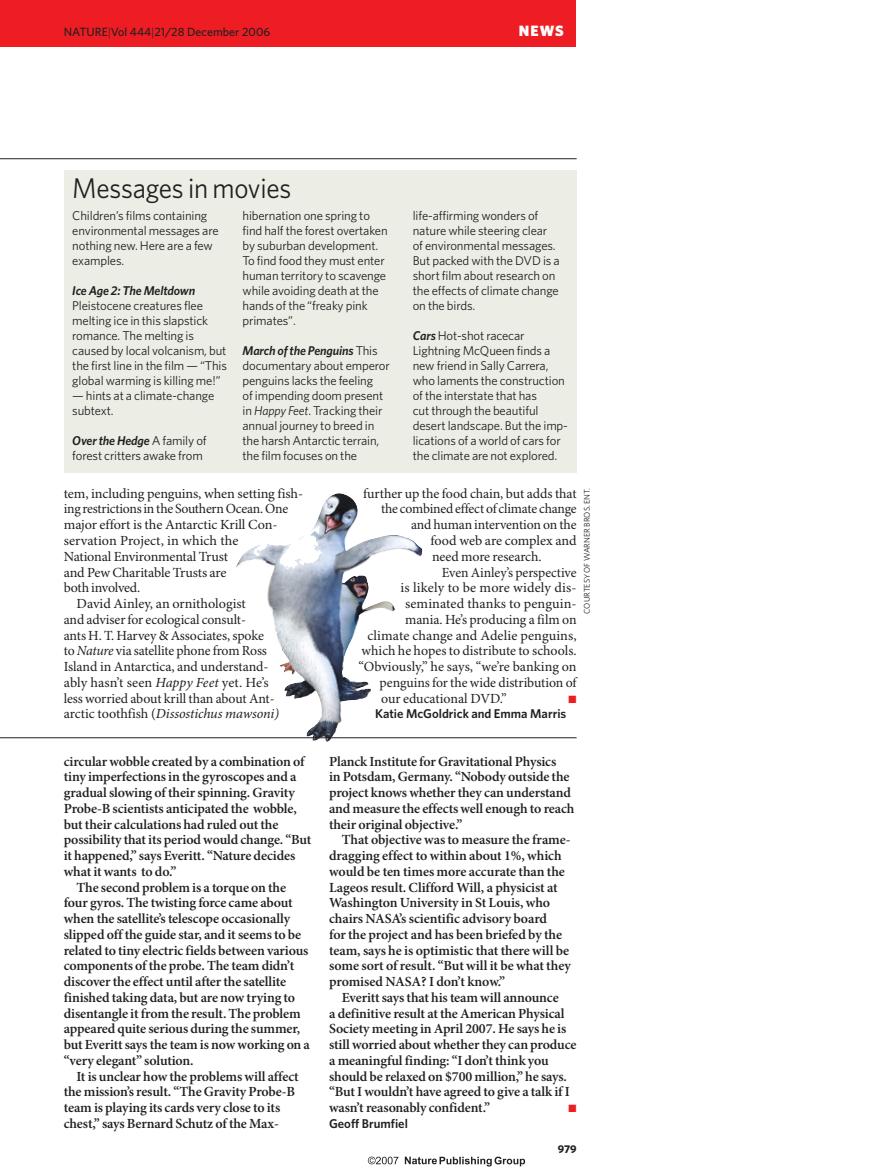
<style>
.page{position:relative;width:893px;height:1174px;background:#fff}
.page>*{position:absolute;margin:0;border:0;box-sizing:border-box;transform-origin:0 0}
.t1{font:28.5px "Whitney";letter-spacing:-.01em;color:#231f20;scale:.95 1}
.t2{font:900 15px "Whitney";color:#fff}
.t3{font:600 13.95px/15.8px "Minion Pro";letter-spacing:-.01em;color:#231f20}
.t4{font:13.95px "Minion Pro";letter-spacing:-.005em;color:#231f20}
.t5{font:italic 13.95px "Minion Pro";letter-spacing:-.01em;color:#231f20}
.t6{font:12.75px/15px "Whitney";letter-spacing:-.01em;color:#231f20}
.t7{font:600 12.75px "Whitney";color:#231f20}
.t8{font:italic 600 12.75px "Whitney";letter-spacing:-.01em;color:#231f20}
.t9{font:500 12px "Whitney";color:#231f20}
.t10{font:700 11.25px "Whitney";color:#231f20}
.t11{font:10.5px "Zapf Dingbats";color:#ee1d23}
.t12{font:8.25px "Whitney";color:#231f20}
.s1{font-weight:300}
.s2{font-weight:600;font-style:italic}
.s3{font-style:italic}
.s4{font-style:normal}
</style>
<div class="page">
<img style="left:283px;top:534px;width:45px;height:208px">
<img style="left:236px;top:544px;width:47px;height:123px">
<div style="left:64px;top:170px;width:513px;height:302px;background:#eceee6"></div>
<div style="left:0;top:0;width:893px;height:47px;background:#ee1d23"></div>
<hr style="left:0;top:158px;width:577px;height:1px;background:#231f20">
<div style="left:577px;top:0;width:316px;height:56px;background:#fff"></div>
<hr style="left:0;top:737px;width:577px;height:1px;background:#231f20">
<svg style="left:405px;top:1156px;width:120px;height:10px"></svg>
<svg style="left:368px;top:1156px;width:30px;height:8px"></svg>
<p class="t9" style="left:64px;top:27px;width:208px">NATURE<span class="s1">|</span>Vol 444<span class="s1">|</span>21/28 December 2006</p>
<p class="t2" style="left:519px;top:25px;width:47px">NEWS</p>
<h1 class="t1" style="left:72px;top:178px;width:232px">Messages in movies</h1>
<p class="t6" style="left:72px;top:209px;width:148px">Children’s films containing environmental messages are nothing new. Here are a few examples.</p>
<p class="t8" style="left:72px;top:285px;width:124px">Ice Age 2: The Meltdown</p>
<p class="t6" style="left:72px;top:299px;width:156px">Pleistocene creatures flee melting ice in this slapstick romance. The melting is caused by local volcanism, but the first line in the film — “This global warming is killing me!”</p>
<p class="t6" style="left:72px;top:389px;width:144px">— hints at a climate-change subtext.</p>
<p class="t6" style="left:72px;top:434px;width:136px"><span class="s2">Over the Hedge</span> A family of forest critters awake from</p>
<p class="t6" style="left:243px;top:209px;width:147px">hibernation one spring to find half the forest overtaken by suburban development.<br>To find food they must enter human territory to scavenge while avoiding death at the hands of the “freaky pink primates”.</p>
<p class="t6" style="left:243px;top:344px;width:149px"><span class="s2">March of the Penguins</span> This documentary about emperor penguins lacks the feeling<br>of impending doom present in <span class="s3">Happy Feet</span>. Tracking their annual journey to breed in the harsh Antarctic terrain, the film focuses on the</p>
<p class="t6" style="left:413px;top:209px;width:149px">life-affirming wonders of nature while steering clear of environmental messages.<br>But packed with the DVD is a short film about research on the effects of climate change on the birds.</p>
<p class="t6" style="left:413px;top:329px;width:157px"><span class="s2">Cars</span> Hot-shot racecar<br>Lightning McQueen finds a new friend in Sally Carrera, who laments the construction of the interstate that has<br>cut through the beautiful desert landscape. But the imp&shy;lications of a world of cars for the climate are not explored.</p>
<p class="t4" style="left:64px;top:488px;width:241px">tem, including penguins, when setting fish-</p>
<p class="t4" style="left:64px;top:503px;width:226px">ing restrictions in the Southern Ocean. One</p>
<p class="t4" style="left:64px;top:519px;width:215px">major effort is the Antarctic Krill Con-</p>
<p class="t4" style="left:64px;top:535px;width:176px">servation Project, in which the</p>
<p class="t4" style="left:64px;top:551px;width:166px">National Environmental Trust</p>
<p class="t4" style="left:64px;top:566px;width:164px">and Pew Charitable Trusts are</p>
<p class="t4" style="left:64px;top:582px;width:78px">both involved.</p>
<p class="t4" style="left:77px;top:598px;width:171px">David Ainley, an ornithologist</p>
<p class="t4" style="left:64px;top:614px;width:184px">and adviser for ecological consult-</p>
<p class="t4" style="left:64px;top:629px;width:202px">ants H. T. Harvey &amp; Associates, spoke</p>
<p class="t4" style="left:64px;top:645px;width:205px">to <span class="s3">Nature</span> via satellite phone from Ross</p>
<p class="t4" style="left:64px;top:661px;width:206px">Island in Antarctica, and understand-</p>
<p class="t4" style="left:64px;top:677px;width:206px">ably hasn’t seen <span class="s3">Happy Feet</span> yet. He’s</p>
<p class="t4" style="left:64px;top:692px;width:212px">less worried about krill than about Ant-</p>
<p class="t5" style="left:64px;top:708px;width:217px"><span class="s4">arctic toothfish (</span>Dissostichus mawsoni)</p>
<p class="t3" style="left:64px;top:754px;width:242px">circular wobble created by a combination of</p>
<p class="t3" style="left:64px;top:770px;width:234px">tiny imperfections in the gyroscopes and a</p>
<p class="t3" style="left:64px;top:786px;width:232px">gradual slowing of their spinning. Gravity</p>
<p class="t3" style="left:64px;top:801px;width:235px">Probe-B scientists anticipated the wobble,</p>
<p class="t3" style="left:64px;top:817px;width:216px">but their calculations had ruled out the</p>
<p class="t3" style="left:64px;top:833px;width:249px">possibility that its period would change. “But</p>
<p class="t3" style="left:64px;top:849px;width:233px">it happened,” says Everitt. “Nature decides</p>
<p class="t3" style="left:64px;top:864px;width:114px">what it wants to do.”</p>
<p class="t3" style="left:77px;top:880px;width:211px">The second problem is a torque on the</p>
<p class="t3" style="left:64px;top:896px;width:230px">four gyros. The twisting force came about</p>
<p class="t3" style="left:64px;top:912px;width:228px">when the satellite’s telescope occasionally</p>
<p class="t3" style="left:64px;top:927px;width:239px">slipped off the guide star, and it seems to be</p>
<p class="t3" style="left:64px;top:943px;width:246px">related to tiny electric fields between various</p>
<p class="t3" style="left:64px;top:959px;width:232px">components of the probe. The team didn’t</p>
<p class="t3" style="left:64px;top:975px;width:224px">discover the effect until after the satellite</p>
<p class="t3" style="left:64px;top:990px;width:233px">finished taking data, but are now trying to</p>
<p class="t3" style="left:64px;top:1006px;width:238px">disentangle it from the result. The problem</p>
<p class="t3" style="left:64px;top:1022px;width:238px">appeared quite serious during the summer,</p>
<p class="t3" style="left:64px;top:1038px;width:248px">but Everitt says the team is now working on a</p>
<p class="t3" style="left:64px;top:1053px;width:131px">“very elegant” solution.</p>
<p class="t3" style="left:77px;top:1069px;width:224px">It is unclear how the problems will affect</p>
<p class="t3" style="left:64px;top:1085px;width:233px">the mission’s result. “The Gravity Probe-B</p>
<p class="t3" style="left:64px;top:1101px;width:218px">team is playing its cards very close to its</p>
<p class="t3" style="left:64px;top:1116px;width:217px">chest,” says Bernard Schutz of the Max-</p>
<p class="t4" style="left:363px;top:488px;width:215px">further up the food chain, but adds that</p>
<p class="t4" style="left:381px;top:503px;width:197px">the combined effect of climate change</p>
<p class="t4" style="left:411px;top:519px;width:167px">and human intervention on the</p>
<p class="t4" style="left:431px;top:535px;width:148px">food web are complex and</p>
<p class="t4" style="left:432px;top:551px;width:111px">need more research.</p>
<p class="t4" style="left:442px;top:566px;width:136px">Even Ainley’s perspective</p>
<p class="t4" style="left:401px;top:582px;width:178px">is likely to be more widely dis-</p>
<p class="t4" style="left:405px;top:598px;width:173px">seminated thanks to penguin-</p>
<p class="t4" style="left:405px;top:614px;width:173px">mania. He’s producing a film on</p>
<p class="t4" style="left:368px;top:629px;width:211px">climate change and Adelie penguins,</p>
<p class="t4" style="left:362px;top:645px;width:217px">which he hopes to distribute to schools.</p>
<p class="t4" style="left:359px;top:661px;width:220px">“Obviously,” he says, “we’re banking on</p>
<p class="t4" style="left:380px;top:677px;width:199px">penguins for the wide distribution of</p>
<p class="t4" style="left:381px;top:692px;width:127px">our educational DVD.”</p>
<p class="t11" style="left:569px;top:694px;width:9px">■</p>
<p class="t7" style="left:375px;top:709px;width:193px">Katie McGoldrick and Emma Marris</p>
<p class="t12" style="left:584px;top:613px;width:127px;rotate:-90deg">COURTESY OF WARNER BROS. ENT.</p>
<p class="t3" style="left:329px;top:754px;width:247px">Planck Institute for Gravitational Physics<br>in Potsdam, Germany. “Nobody outside the project knows whether they can understand and measure the effects well enough to reach their original objective.”</p>
<p class="t3" style="left:329px;top:833px;width:243px;text-indent:13px">That objective was to measure the frame&shy;dragging effect to within about 1%, which would be ten times more accurate than the Lageos result. Clifford Will, a physicist at Washington University in St Louis, who chairs NASA’s scientific advisory board<br>for the project and has been briefed by the team, says he is optimistic that there will be some sort of result. “But will it be what they promised NASA? I don’t know.”</p>
<p class="t3" style="left:329px;top:990px;width:249px;text-indent:13px">Everitt says that his team will announce<br>a definitive result at the American Physical Society meeting in April 2007. He says he is still worried about whether they can produce a meaningful finding: “I don’t think you should be relaxed on $700 million,” he says. “But I wouldn’t have agreed to give a talk if I wasn’t reasonably confident.”</p>
<p class="t11" style="left:569px;top:1103px;width:9px">■</p>
<p class="t7" style="left:329px;top:1118px;width:80px">Geoff Brumfiel</p>
<p class="t10" style="left:558px;top:1144px;width:20px">979</p>
</div>
